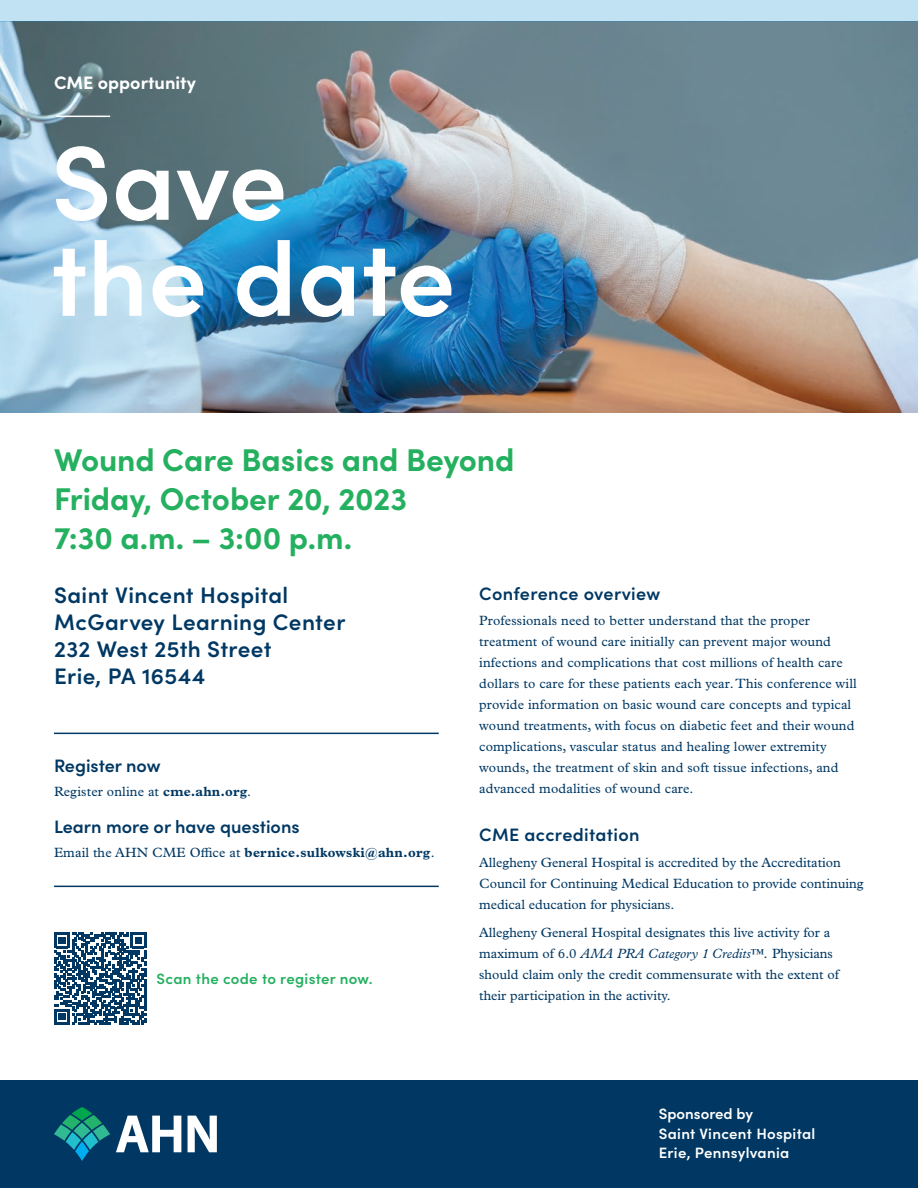
<style>
.page{position:relative;width:918px;height:1188px;background:#fff}
.page>*{position:absolute;margin:0;border:0;box-sizing:border-box;transform-origin:0 0}
._1_STD{font:600 105px/96px "Sofia Pro";color:#fff}
._1_27th_Annual_Semin{font:700 31.5px/39px "Sofia Pro";letter-spacing:-.005em;color:#25b060}
._1_27th_Annual_Semin-2{font:600 22.5px/27px "Sofia Pro";letter-spacing:.015em;color:#003863}
._4_Sub_Header{font:600 18px "Sofia Pro";letter-spacing:.005em;color:#003863}
._1_CME_Opportunity{font:700 18px "Sofia Pro";color:#fff}
._2_Provided_by_Body{font:600 15px "Sofia Pro";letter-spacing:.02em;color:#fff}
._5_Scan_QR_Code_Info{font:600 15px "Sofia Pro";letter-spacing:.02em;color:#25b060}
._2_Provided_By{font:600 15px "Sofia Pro";color:#fff}
._4_Body_Copy{font:13.5px/21px "Plantin MT Pro";letter-spacing:.01em;color:#003863}
._4_Body_Copy-2{font:700 13.5px "Plantin MT Pro";letter-spacing:.02em;color:#003863}
.s1{font-style:italic}
.s2{font-weight:700}
.s3{font-weight:400}
</style>
<div class="page">
<img style="left:0;top:22px;width:918px;height:390px">
<div style="left:0;top:0;width:918px;height:22px;background:#c0e2f3"></div>
<div style="left:0;top:1080px;width:918px;height:108px;background:#003863"></div>
<hr style="left:56px;top:116px;width:54px;height:1px;background:#fff">
<svg style="left:116px;top:1116px;width:65px;height:36px"></svg>
<svg style="left:188px;top:1116px;width:29px;height:36px"></svg>
<svg style="left:75px;top:1142px;width:14px;height:19px"></svg>
<svg style="left:72px;top:1107px;width:20px;height:14px"></svg>
<svg style="left:54px;top:1115px;width:56px;height:35px"></svg>
<hr style="left:54px;top:733px;width:385px;height:1px;background:#003863">
<hr style="left:54px;top:886px;width:385px;height:1px;background:#003863">
<svg style="left:54px;top:932px;width:92px;height:93px"></svg>
<p class="_1_CME_Opportunity" style="left:54px;top:68px;width:143px">CME opportunity</p>
<p class="_1_STD" style="left:51px;top:128px;width:406px">Save the date</p>
<p class="_1_27th_Annual_Semin" style="left:54px;top:438px;width:462px">Wound Care Basics and Beyond</p>
<p class="_1_27th_Annual_Semin" style="left:54px;top:477px;width:355px">Friday, October 20, 2023<br>7:30 a.m. – 3:00 p.m.</p>
<p class="_1_27th_Annual_Semin-2" style="left:54px;top:580px;width:236px">Saint Vincent Hospital</p>
<p class="_1_27th_Annual_Semin-2" style="left:54px;top:607px;width:293px">McGarvey Learning Center</p>
<p class="_1_27th_Annual_Semin-2" style="left:54px;top:634px;width:219px">232 West 25th Street<br>Erie, PA 16544</p>
<p class="_4_Sub_Header" style="left:479px;top:580px;width:183px">Conference overview</p>
<p class="_4_Body_Copy" style="left:479px;top:610px;width:379px">Professionals need to better understand that the proper treatment of wound care initially can prevent major wound infections and complications that cost millions of health care dollars to care for these patients each year. This conference will provide information on basic wound care concepts and typical wound treatments, with focus on diabetic feet and their wound complications, vascular status and healing lower extremity wounds, the treatment of skin and soft tissue infections, and advanced modalities of wound care.</p>
<p class="_4_Sub_Header" style="left:479px;top:821px;width:162px">CME accreditation</p>
<p class="_4_Body_Copy" style="left:479px;top:852px;width:386px">Allegheny General Hospital is accredited by the Accreditation<br>Council for Continuing Medical Education to provide continuing medical education for physicians.</p>
<p class="_4_Body_Copy" style="left:479px;top:922px;width:361px">Allegheny General Hospital designates this live activity for a maximum of 6.0 <span class="s1">AMA PRA Category 1 Credits™.</span> Physicians should claim only the credit commensurate with the extent of their participation in the activity.</p>
<p class="_4_Sub_Header" style="left:54px;top:752px;width:108px">Register now</p>
<p class="_4_Body_Copy" style="left:54px;top:782px;width:199px">Register online at <span class="s2">cme.ahn.org</span>.</p>
<p class="_4_Sub_Header" style="left:54px;top:813px;width:247px">Learn more or have questions</p>
<p class="_4_Body_Copy-2" style="left:54px;top:844px;width:382px"><span class="s3">Email the AHN CME Office at</span> bernice.sulkowski@ahn.org<span class="s3">.</span></p>
<p class="_5_Scan_QR_Code_Info" style="left:157px;top:967px;width:218px">Scan the code to register now.</p>
<p class="_2_Provided_By" style="left:659px;top:1103px;width:96px">Sponsored by</p>
<p class="_2_Provided_by_Body" style="left:659px;top:1122px;width:158px">Saint Vincent Hospital</p>
<p class="_2_Provided_by_Body" style="left:659px;top:1142px;width:132px">Erie, Pennsylvania</p>
</div>
